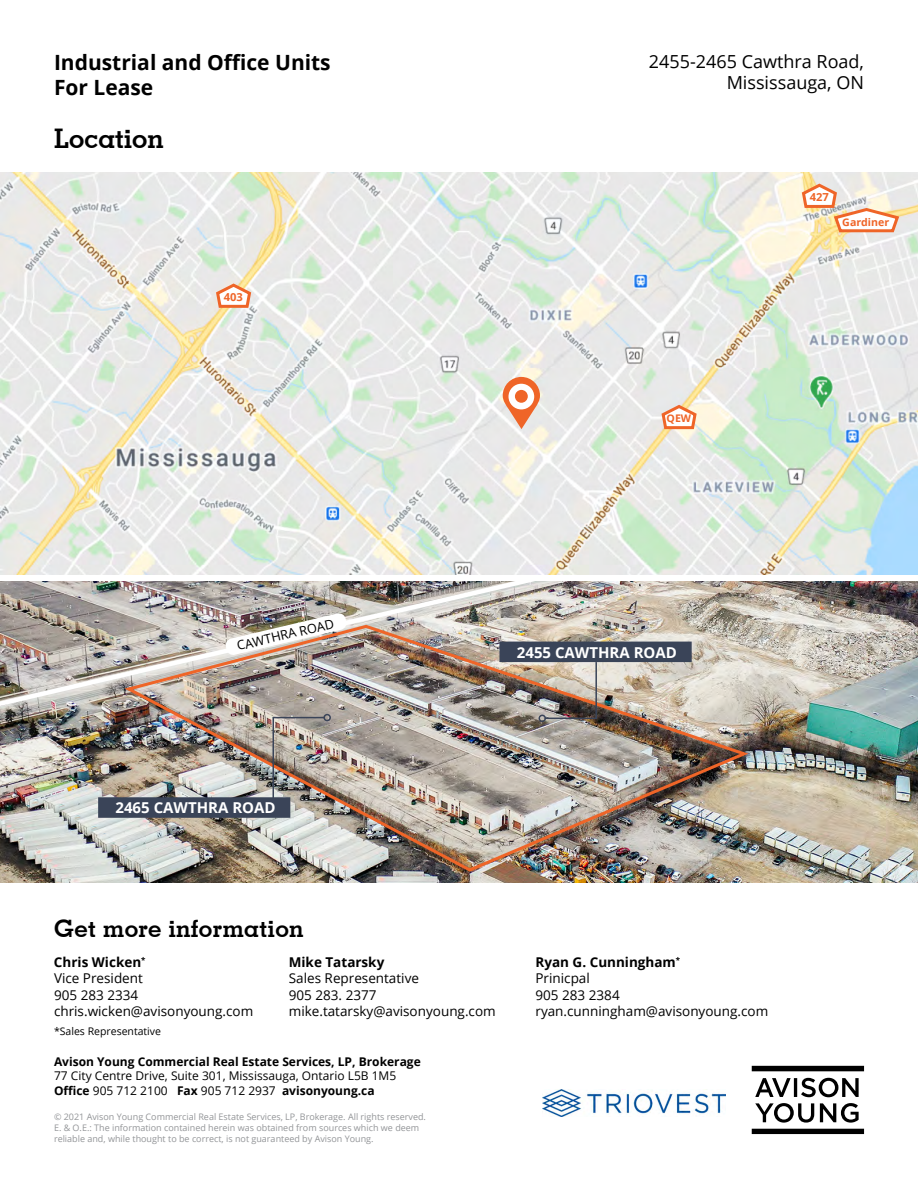
<style>
.page{position:relative;width:918px;height:1188px;background:#fff}
.page>*{position:absolute;margin:0;border:0;box-sizing:border-box;transform-origin:0 0}
.t1{font:700 27px "Geometric Slab 703 BT";color:#000}
.t2{font:700 24px "Geometric Slab 703 BT";letter-spacing:.015em;color:#000}
.t3{font:700 21px/25.2px "Open Sans";color:#000}
.t4{font:18px/21.6px "Open Sans";color:#000;text-align:right}
.t5{font:700 15px "Open Sans";color:#fff}
.t6{font:13.5px/16.2px "Open Sans";color:#000}
.t7{font:700 13.5px "Open Sans";color:#000}
.t8{font:12.75px "Open Sans";color:#000}
.t9{font:12px/14.4px "Open Sans";color:#000}
.t10{font:700 12px "Open Sans";color:#000}
.t11{font:700 11.1px "Open Sans";color:#ef6528}
.t12{font:10.5px "Open Sans";color:#000}
.t13{font:700 10.5px "Open Sans";color:#ef6528}
.t14{font:9px/10.8px "Open Sans";color:#939598}
.s1{font-weight:700}
</style>
<div class="page">
<img style="left:0;top:581px;width:918px;height:301px">
<img style="left:0;top:581px;width:849px;height:140px">
<svg style="left:225px;top:613px;width:122px;height:10px"></svg>
<img style="left:0;top:173px;width:918px;height:402px">
<svg style="left:503px;top:377px;width:37px;height:52px"></svg>
<div style="left:509px;top:384px;width:25px;height:25px;background:#fff;border-radius:50%"></div>
<div style="left:515px;top:390px;width:13px;height:13px;background:#ef6528;border-radius:50%"></div>
<svg style="left:214px;top:281px;width:39px;height:28px"></svg>
<svg style="left:660px;top:402px;width:38px;height:29px"></svg>
<svg style="left:800px;top:181px;width:101px;height:53px"></svg>
<svg style="left:752px;top:1066px;width:112px;height:5px"></svg>
<svg style="left:752px;top:1129px;width:112px;height:5px"></svg>
<svg style="left:755px;top:1078px;width:104px;height:19px"></svg>
<svg style="left:755px;top:1103px;width:59px;height:20px"></svg>
<svg style="left:820px;top:1103px;width:39px;height:20px"></svg>
<img style="left:543px;top:1089px;width:183px;height:28px">
<img style="left:125px;top:623px;width:628px;height:250px">
<div style="left:98px;top:797px;width:192px;height:21px;background:#3a4458;border:2px solid #3a4458"></div>
<div style="left:500px;top:642px;width:192px;height:20px;background:#3a4458"></div>
<img style="left:272px;top:716px;width:54px;height:87px">
<div style="left:323px;top:714px;width:8px;height:7px;border:2px solid #3a4458;border-radius:50%"></div>
<img style="left:544px;top:661px;width:54px;height:59px">
<div style="left:539px;top:715px;width:7px;height:7px;border:2px solid #3a4458;border-radius:50%"></div>
<h3 class="t3" style="left:54px;top:49px;width:278px">Industrial and Office Units<br>For Lease</h3>
<h1 class="t1" style="left:54px;top:122px;width:111px">Location</h1>
<p class="t11" style="left:224px;top:289px;width:21px">403</p>
<h3 class="t4" style="left:649px;top:50px;width:217px">2455-2465 Cawthra Road,<br>Mississauga, ON</h3>
<p class="t13" style="left:667px;top:411px;width:26px">QEW</p>
<p class="t11" style="left:810px;top:189px;width:21px">427</p>
<p class="t13" style="left:842px;top:215px;width:48px">Gardiner</p>
<h3 class="t8" style="left:235px;top:637px;width:101px;rotate:-13deg">CAWTHRA ROAD</h3>
<h3 class="t5" style="left:517px;top:642px;width:162px">2455 CAWTHRA ROAD</h3>
<h3 class="t5" style="left:116px;top:797px;width:162px">2465 CAWTHRA ROAD</h3>
<h2 class="t2" style="left:54px;top:914px;width:251px">Get more information</h2>
<h3 class="t6" style="left:54px;top:954px;width:201px"><span class="s1">Chris Wicken</span><sup>*<br></sup>Vice President<br>905 283 2334 chris.wicken@avisonyoung.com</h3>
<h3 class="t10" style="left:54px;top:1053px;width:368px">Avison Young Commercial Real Estate Services, LP, Brokerage</h3>
<h3 class="t9" style="left:54px;top:1068px;width:344px">77 City Centre Drive, Suite 301, Mississauga, Ontario L5B 1M5<br><span class="s1">Office</span> 905 712 2100 <span class="s1">Fax</span> 905 712 2937 <span class="s1">avisonyoung.ca</span></h3>
<p class="t14" style="left:54px;top:1111px;width:374px">© 2021 Avison Young Commercial Real Estate Services, LP, Brokerage. All rights reserved.<br>E. &amp; O.E.: The information contained herein was obtained from sources which we deem reliable and, while thought to be correct, is not guaranteed by Avison Young.</p>
<h3 class="t7" style="left:289px;top:953px;width:97px">Mike Tatarsky</h3>
<h3 class="t6" style="left:289px;top:970px;width:208px">Sales Representative<br>905 283. 2377 mike.tatarsky@avisonyoung.com</h3>
<p class="t12" style="left:54px;top:1024px;width:109px">*Sales Representative</p>
<h3 class="t6" style="left:536px;top:954px;width:234px"><span class="s1">Ryan G. Cunningham</span><sup>*<br></sup>Prinicpal<br>905 283 2384 ryan.cunningham@avisonyoung.com</h3>
</div>
